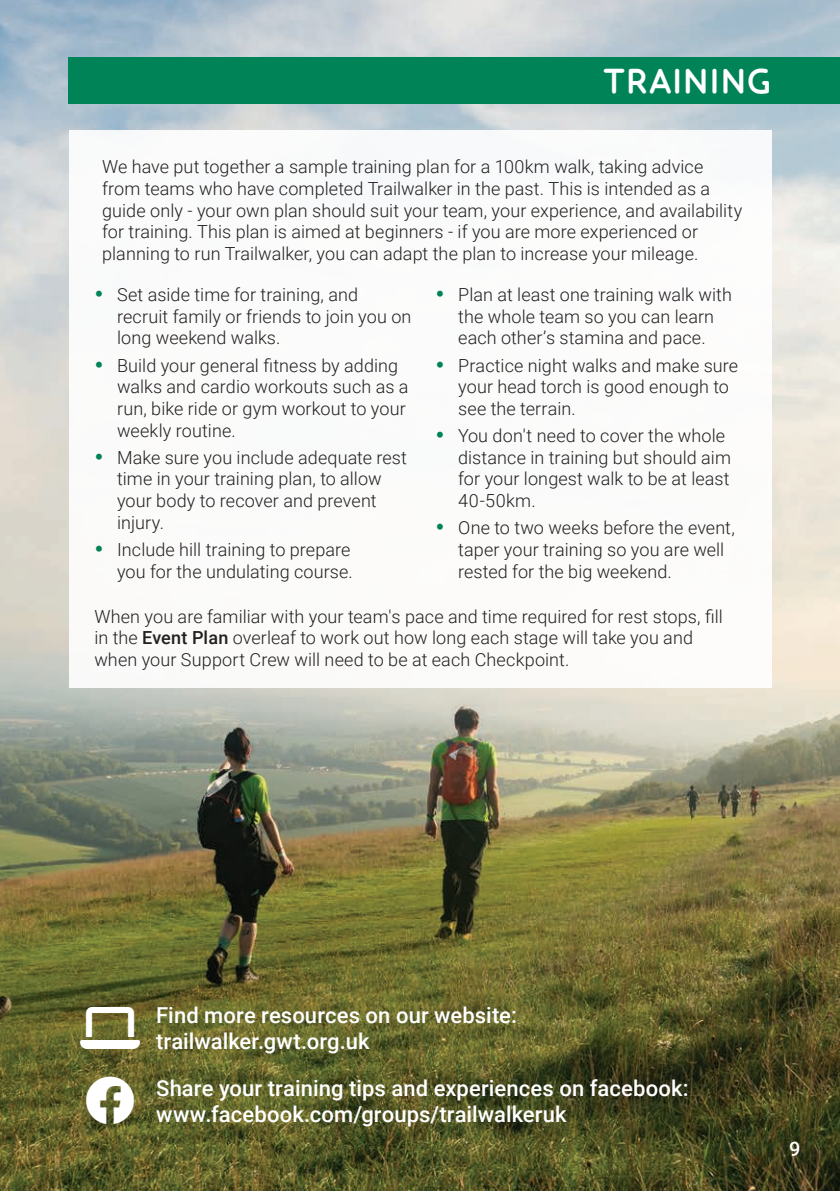
<style>
.page{position:relative;width:840px;height:1191px;background:#fff}
.page>*{position:absolute;margin:0;border:0;box-sizing:border-box;transform-origin:0 0}
.t1{font:700 36px "Core Humanist Sans";letter-spacing:.015em;color:#fff}
.t2{font:500 22px/26.4px "Roboto";letter-spacing:.005em;color:#fff}
.t3{font:500 20px "Roboto";color:#fff}
.t4{font:300 18px/21.6px "Roboto";letter-spacing:.005em;color:#231f20}
.s1{font-weight:500}
</style>
<div class="page">
<img style="left:0;top:0;width:839px;height:1191px">
<div style="left:69px;top:130px;width:702px;height:557px;background:#fff"></div>
<div style="left:68px;top:58px;width:771px;height:46px;background:#008356"></div>
<svg style="left:86px;top:1076px;width:48px;height:48px;background:#5e6029"></svg>
<svg style="left:80px;top:1007px;width:60px;height:42px;background:#6d692c"></svg>
<h1 class="t1" style="left:603px;top:57px;width:169px">TRAINING</h1>
<p class="t4" style="left:102px;top:156px;width:641px">We have put together a sample training plan for a 100km walk, taking advice from teams who have completed Trailwalker in the past. This is intended as a guide only - your own plan should suit your team, your experience, and availability for training. This plan is aimed at beginners - if you are more experienced or planning to run Trailwalker, you can adapt the plan to increase your mileage.</p>
<p class="t4" style="left:117px;top:283px;width:296px">Set aside time for training, and recruit family or friends to join you on long weekend walks.</p>
<p class="t4" style="left:117px;top:354px;width:293px">Build your general fitness by adding walks and cardio workouts such as a run, bike ride or gym workout to your weekly routine.</p>
<p class="t4" style="left:117px;top:446px;width:291px">Make sure you include adequate rest time in your training plan, to allow your body to recover and prevent injury.</p>
<p class="t4" style="left:117px;top:538px;width:237px">Include hill training to prepare you for the undulating course.</p>
<p class="t4" style="left:458px;top:283px;width:275px">Plan at least one training walk with the whole team so you can learn each other’s stamina and pace.</p>
<p class="t4" style="left:458px;top:354px;width:281px">Practice night walks and make sure your head torch is good enough to see the terrain.</p>
<p class="t4" style="left:458px;top:424px;width:274px">You don't need to cover the whole distance in training but should aim for your longest walk to be at least<br>40-50km.</p>
<p class="t4" style="left:458px;top:516px;width:278px">One to two weeks before the event, taper your training so you are well rested for the big weekend.</p>
<p class="t4" style="left:94px;top:605px;width:629px">When you are familiar with your team's pace and time required for rest stops, fill in the <span class="s1">Event Plan</span> overleaf to work out how long each stage will take you and when your Support Crew will need to be at each Checkpoint.</p>
<p class="t2" style="left:156px;top:1000px;width:362px">Find more resources on our website: trailwalker.gwt.org.uk</p>
<p class="t2" style="left:156px;top:1074px;width:533px">Share your training tips and experiences on facebook: www.facebook.com/groups/trailwalkeruk</p>
<p class="t3" style="left:788px;top:1134px;width:13px">9</p>
</div>
